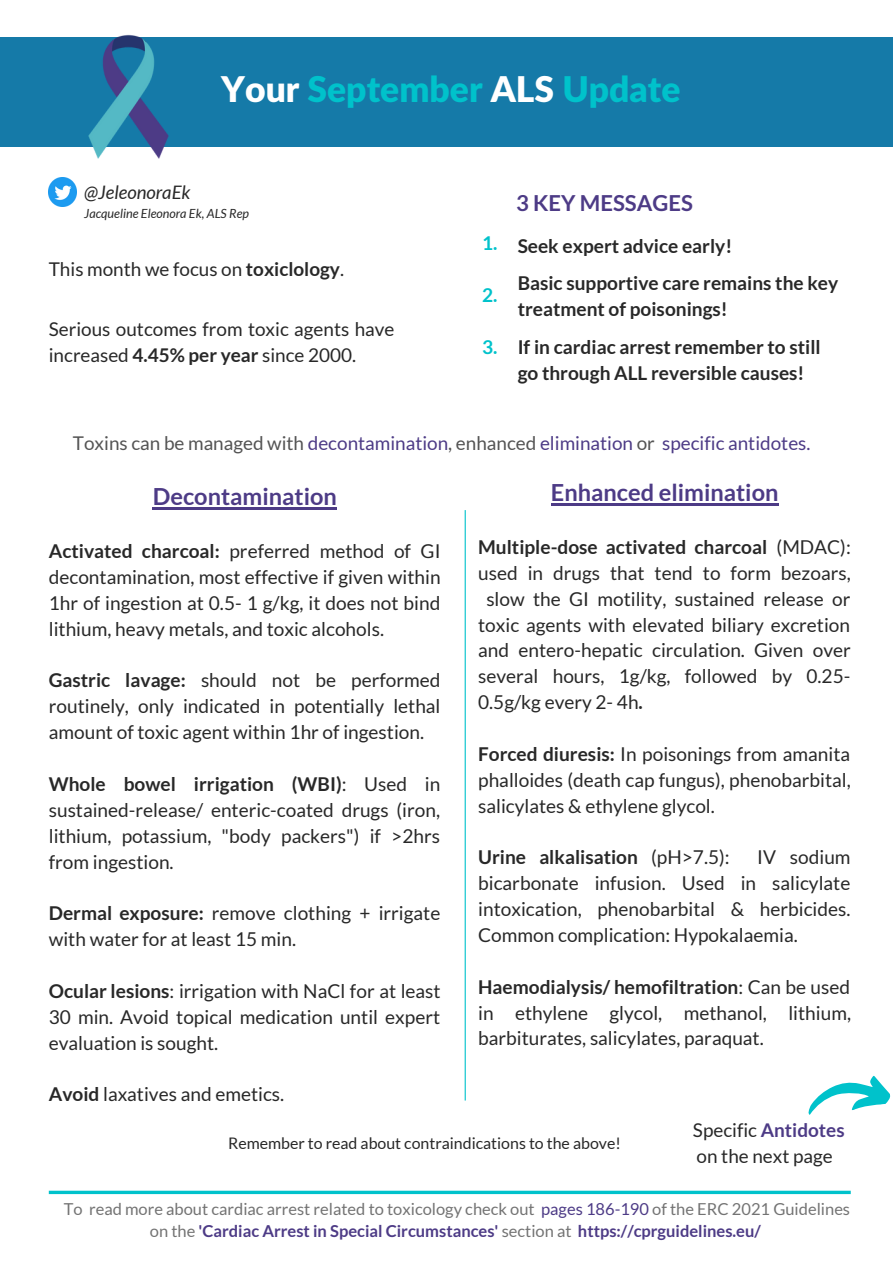
<style>
.page{position:relative;width:893px;height:1264px;background:#fff}
.page>*{position:absolute;margin:0;border:0;box-sizing:border-box;transform-origin:0 0}
.t1{font:900 35.4px "Lato Latin";color:#00c2cb}
.t2{font:700 23.55px "Lato";color:#4d3b86}
.t3{font:700 22.05px "Lato";color:#4d3b86}
.t4{font:19.05px/25.8px "Lato";color:#282828;text-align:justify}
.t5{font:700 19.05px/25.8px "Lato";color:#282828}
.t6{font:700 19.05px "Lato";color:#00c2cb}
.t7{font:18.9px/25.8px "Lato";color:#282828}
.t8{font:18.9px "Lato";color:#4d3b86}
.t9{font:italic 18.6px "Lato";color:#282828}
.t10{font:16.5px/22.5px "Lato";color:#737373;text-align:center}
.t11{font:15.9px "Lato";color:#282828}
.t12{font:italic 12.6px "Lato";color:#282828}
.s1{color:#fff}
.s2{font-weight:700}
.s3{color:#545454}
.s4{font-weight:400}
.s5{font-weight:700;color:#4d3b86}
.s6{color:#4d3b86}
</style>
<div class="page">
<div style="left:0;top:38px;width:892px;height:109px;background:#157aa8"></div>
<img style="left:49px;top:180px;width:28px;height:26px">
<svg style="left:808px;top:1075px;width:83px;height:40px"></svg>
<img style="left:54px;top:34px;width:149px;height:160px">
<hr style="left:153px;top:507px;width:184px;height:3px;background:#4d3b86">
<hr style="left:551px;top:503px;width:227px;height:2px;background:#4d3b86">
<hr style="left:464px;top:510px;width:1px;height:590px;background:#00c2cb">
<svg style="left:49px;top:1190px;width:801px;height:4px;background:#2dccd4"></svg>
<h1 class="t1" style="left:221px;top:74px;width:461px"><span class="s1">Your</span> September <span class="s1">ALS</span> Update</h1>
<p class="t9" style="left:84px;top:180px;width:108px">@JeleonoraEk</p>
<p class="t12" style="left:84px;top:205px;width:166px">Jacqueline Eleonora Ek, ALS Rep</p>
<p class="t7" style="left:49px;top:256px;width:297px">This month we focus on <span class="s2">toxiclology</span>.</p>
<p class="t7" style="left:49px;top:315px;width:347px">Serious outcomes from toxic agents have increased <span class="s2">4.45% per year</span> since 2000.</p>
<p class="t6" style="left:482px;top:231px;width:17px">1.</p>
<p class="t6" style="left:482px;top:283px;width:17px">2.</p>
<p class="t6" style="left:482px;top:335px;width:17px">3.</p>
<p class="t3" style="left:516px;top:190px;width:178px">3 KEY MESSAGES</p>
<p class="t5" style="left:517px;top:226px;width:322px;line-height:37.8px">Seek expert advice early!<br>Basic supportive care remains the key</p>
<p class="t5" style="left:517px;top:296px;width:212px">treatment of poisonings!</p>
<p class="t5" style="left:517px;top:334px;width:304px">If in cardiac arrest remember to still go through ALL reversible causes!</p>
<p class="t8" style="left:73px;top:431px;width:739px"><span class="s3">Toxins can be managed with</span> decontamination<span class="s3">, enhanced</span> elimination <span class="s3">or</span> specific antidotes.</p>
<p class="t2" style="left:153px;top:482px;width:185px">Decontamination</p>
<p class="t4" style="left:49px;top:538px;width:393px"><span class="s2">Activated charcoal:</span> preferred method of GI decontamination, most effective if given within 1hr of ingestion at 0.5- 1 g/kg, it does not bind lithium, heavy metals, and toxic alcohols.</p>
<p class="t4" style="left:49px;top:667px;width:393px"><span class="s2">Gastric lavage:</span> should not be performed routinely, only indicated in potentially lethal amount of toxic agent within 1hr of ingestion.</p>
<p class="t4" style="left:49px;top:770px;width:393px"><span class="s2">Whole bowel irrigation (WBI)</span>: Used in sustained-release/ enteric-coated drugs (iron, lithium, potassium, "body packers") if &gt;2hrs from ingestion.</p>
<p class="t4" style="left:49px;top:900px;width:393px"><span class="s2">Dermal exposure:</span> remove clothing + irrigate with water for at least 15 min.</p>
<p class="t4" style="left:49px;top:977px;width:393px"><span class="s2">Ocular lesions</span>: irrigation with NaCl for at least 30 min. Avoid topical medication until expert evaluation is sought.</p>
<p class="t4" style="left:49px;top:1081px;width:237px"><span class="s2">Avoid</span> laxatives and emetics.</p>
<p class="t2" style="left:551px;top:478px;width:229px">Enhanced elimination</p>
<p class="t5" style="left:478px;top:533px;width:374px">Multiple-dose activated charcoal <span class="s4">(MDAC):</span></p>
<p class="t4" style="left:478px;top:559px;width:374px">used in drugs that tend to form bezoars,</p>
<p class="t4" style="left:486px;top:585px;width:365px">slow the GI motility, sustained release or</p>
<p class="t4" style="left:478px;top:611px;width:373px">toxic agents with elevated biliary excretion</p>
<p class="t4" style="left:478px;top:637px;width:374px">and entero-hepatic circulation. Given over</p>
<p class="t4" style="left:478px;top:663px;width:373px">several hours, 1g/kg, followed by 0.25-</p>
<p class="t4" style="left:478px;top:689px;width:166px">0.5g/kg every 2- 4h<span class="s2">.</span></p>
<p class="t4" style="left:478px;top:740px;width:374px"><span class="s2">Forced diuresis:</span> In poisonings from amanita phalloides (death cap fungus), phenobarbital, salicylates &amp; ethylene glycol.</p>
<p class="t5" style="left:478px;top:844px;width:253px">Urine alkalisation <span class="s4">(pH&gt;7.5):</span></p>
<p class="t4" style="left:478px;top:844px;width:374px;text-indent:279px">IV sodium bicarbonate infusion. Used in salicylate intoxication, phenobarbital &amp; herbicides.<br>Common complication: Hypokalaemia.</p>
<p class="t4" style="left:478px;top:973px;width:374px"><span class="s2">Haemodialysis/ hemofiltration</span>: Can be used in ethylene glycol, methanol, lithium, barbiturates, salicylates, paraquat.</p>
<p class="t11" style="left:228px;top:1132px;width:394px">Remember to read about contraindications to the above!</p>
<p class="t7" style="left:693px;top:1116px;width:153px">Specific <span class="s5">Antidotes </span>on the next page</p>
<p class="t10" style="left:64px;top:1197px;width:787px">To read more about cardiac arrest related to toxicology check out <span class="s6">pages 186-190</span> of the ERC 2021 Guidelines on the <span class="s5">'Cardiac Arrest in Special Circumstances'</span> section at <span class="s5">https://cprguidelines.eu/</span></p>
</div>
